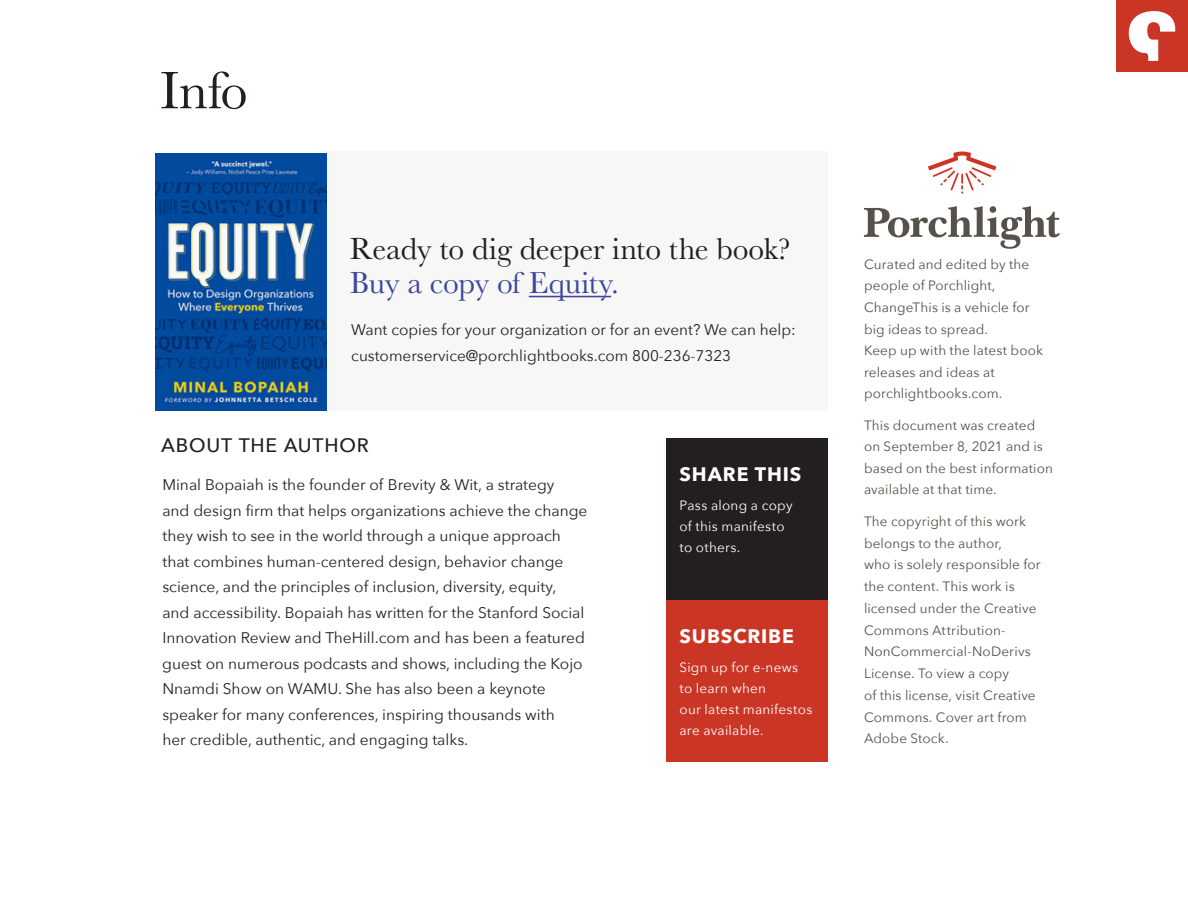
<style>
.page{position:relative;width:1188px;height:918px;background:#fff}
.page>*{position:absolute;margin:0;border:0;box-sizing:border-box;transform-origin:0 0}
.t1{font:54.75px "Baskerville";color:#231f20}
.t2{font:31.5px "Baskerville";letter-spacing:-.005em;color:#231f20}
.t3{font:31.5px "Baskerville";letter-spacing:-.01em;color:#3b479d}
.t4{font:700 19.5px "Avenir Next";letter-spacing:.045em;color:#fff}
.t5{font:500 19.5px "Avenir Next";letter-spacing:.045em;color:#231f20}
.t6{font:15.3px/25.5px "Avenir Next";color:#231f20}
.t7{font:13.5px/21.8px "Avenir Next";letter-spacing:.01em;color:#555149}
.t8{font:13.5px/21px "Avenir Next";letter-spacing:.02em;color:#fff}
</style>
<div class="page">
<div style="left:1116px;top:0;width:72px;height:72px;background:#cb3525"></div>
<svg style="left:1129px;top:11px;width:46px;height:50px"></svg>
<div style="left:318px;top:152px;width:510px;height:259px;background:#f7f7f6"></div>
<hr style="left:529px;top:296px;width:82px;height:1px;background:#3b479d">
<img style="left:155px;top:153px;width:172px;height:258px">
<div style="left:666px;top:600px;width:162px;height:162px;background:#cb3525"></div>
<div style="left:666px;top:438px;width:162px;height:162px;background:#231f20"></div>
<svg style="left:864px;top:206px;width:196px;height:43px"></svg>
<svg style="left:928px;top:152px;width:68px;height:42px"></svg>
<h1 class="t1" style="left:160px;top:56px;width:89px">Info</h1>
<h2 class="t2" style="left:350px;top:229px;width:442px">Ready to dig deeper into the book?</h2>
<h2 class="t3" style="left:350px;top:263px;width:271px">Buy a copy of Equity.</h2>
<p class="t6" style="left:351px;top:316px;width:446px">Want copies for your organization or for an event? We can help: customerservice@porchlightbooks.com 800-236-7323</p>
<p class="t5" style="left:161px;top:429px;width:209px">ABOUT THE AUTHOR</p>
<p class="t6" style="left:162px;top:472px;width:427px">Minal Bopaiah is the founder of Brevity &amp; Wit, a strategy<br>and design firm that helps organizations achieve the change they wish to see in the world through a unique approach that combines human-centered design, behavior change science, and the principles of inclusion, diversity, equity, and accessibility. Bopaiah has written for the Stanford Social Innovation Review and TheHill.com and has been a featured guest on numerous podcasts and shows, including the Kojo Nnamdi Show on WAMU. She has also been a keynote speaker for many conferences, inspiring thousands with<br>her credible, authentic, and engaging talks.</p>
<p class="t4" style="left:680px;top:457px;width:123px">SHARE THIS</p>
<p class="t8" style="left:680px;top:494px;width:115px">Pass along a copy of this manifesto to others.</p>
<p class="t4" style="left:680px;top:619px;width:116px">SUBSCRIBE</p>
<p class="t8" style="left:680px;top:656px;width:134px">Sign up for e-news to learn when<br>our latest manifestos are available.</p>
<p class="t7" style="left:864px;top:253px;width:181px">Curated and edited by the people of Porchlight,<br>ChangeThis is a vehicle for big ideas to spread.<br>Keep up with the latest book releases and ideas at porchlightbooks.com.</p>
<p class="t7" style="left:864px;top:414px;width:190px">This document was created on September 8, 2021 and is based on the best information available at that time.</p>
<p class="t7" style="left:864px;top:510px;width:178px">The copyright of this work belongs to the author,<br>who is solely responsible for the content. This work is licensed under the Creative<br>Commons Attribution-<br>NonCommercial-NoDerivs<br>License. To view a copy<br>of this license, visit Creative<br>Commons. Cover art from<br>Adobe Stock.</p>
</div>
